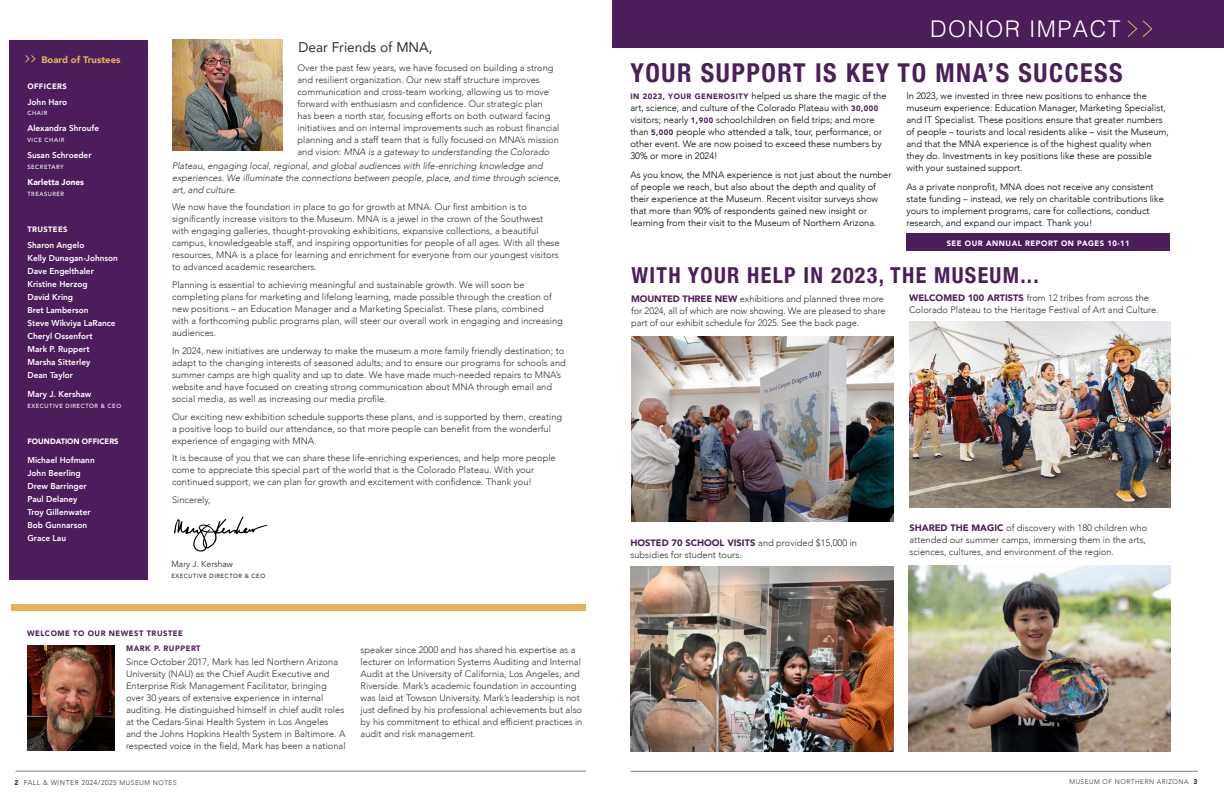
<style>
.page{position:relative;width:1224px;height:795px;background:#fff}
.page>*{position:absolute;margin:0;border:0;box-sizing:border-box;transform-origin:0 0}
.t1{font:700 condensed 26px "Helvetica Neue";letter-spacing:.06em;color:#4b1f59}
.t2{font:300 23px "Helvetica";letter-spacing:.06em;color:#fff}
.t3{font:700 condensed 22px "Helvetica Neue";letter-spacing:.06em;color:#4b1f59}
.t4{font:14px "Avenir";color:#322f2e}
.t5{font:900 9.5px "Avenir";color:#e6b056}
.t6{font:300 9.3px/12px "Avenir";color:#322f2e}
.t7{font:300 9.3px/12px "Avenir";color:#000}
.t8{font:italic 300 9.3px/12px "Avenir";color:#322f2e}
.t9{font:8.7px "Avenir";color:#322f2e}
.t10{font:800 8.5px/13px "Avenir";color:#fff}
.t11{font:900 8.5px "Avenir";color:#fff}
.t12{font:900 7.8px/15.8px "Avenir";letter-spacing:.07em;color:#4b1d5a}
.t13{font:900 7.8px "Avenir";letter-spacing:.07em;color:#fff}
.t14{font:900 7.8px "Avenir";color:#fff}
.t15{font:900 7.8px "Avenir";letter-spacing:.05em;color:#fff}
.t16{font:300 7px "Avenir";letter-spacing:.08em;color:#322f2e}
.t17{font:300 6.7px "Avenir";letter-spacing:.08em;color:#322f2e}
.t18{font:500 6px "Avenir";letter-spacing:.09em;color:#fff}
.t19{font:500 6px "Avenir";letter-spacing:.09em;color:#322f2e}
.s1{font-style:italic}
.s2{font-weight:900}
.s3{font-size:6.7px}
.s4{color:#4b1f58}
.s5{font-weight:900;font-size:7.8px;color:#4b1d5a}
.s6{font-weight:900;color:#4b1f58}
.s7{font-weight:900;font-size:7px}
</style>
<div class="page">
<div style="left:9px;top:40px;width:139px;height:540px;background:#4b1d5a"></div>
<div style="left:11px;top:604px;width:574px;height:6px;background:#e6b056"></div>
<svg style="left:25px;top:55px;width:11px;height:8px"></svg>
<hr style="left:15px;top:771px;width:571px;height:1px;background:#82817f">
<svg style="left:174px;top:516px;width:93px;height:36px"></svg>
<img style="left:172px;top:40px;width:111px;height:110px">
<img style="left:27px;top:645px;width:87px;height:105px">
<div style="left:612px;top:0;width:612px;height:48px;background:#4b1d5a"></div>
<svg style="left:1127px;top:20px;width:26px;height:17px"></svg>
<hr style="left:631px;top:771px;width:567px;height:1px;background:#82817f">
<img style="left:631px;top:336px;width:263px;height:186px">
<img style="left:909px;top:321px;width:261px;height:187px">
<img style="left:908px;top:565px;width:262px;height:186px">
<img style="left:630px;top:566px;width:264px;height:185px">
<div style="left:906px;top:233px;width:264px;height:17px;background:#4b1d5a"></div>
<p class="t5" style="left:41px;top:51px;width:81px">Board of Trustees</p>
<p class="t15" style="left:27px;top:80px;width:41px">OFFICERS</p>
<p class="t10" style="left:27px;top:96px;width:41px">John Haro</p>
<p class="t18" style="left:27px;top:108px;width:21px">CHAIR</p>
<p class="t10" style="left:27px;top:122px;width:73px">Alexandra Shroufe</p>
<p class="t18" style="left:27px;top:135px;width:38px">VICE CHAIR</p>
<p class="t10" style="left:27px;top:149px;width:66px">Susan Schroeder</p>
<p class="t18" style="left:27px;top:162px;width:38px">SECRETARY</p>
<p class="t11" style="left:27px;top:175px;width:58px">Karletta Jones</p>
<p class="t18" style="left:27px;top:189px;width:38px">TREASURER</p>
<p class="t15" style="left:27px;top:223px;width:42px">TRUSTEES</p>
<p class="t10" style="left:27px;top:239px;width:92px">Sharon Angelo<br>Kelly Dunagan-Johnson<br>Dave Engelthaler<br>Kristine Herzog<br>David Kring<br>Bret Lamberson<br>Steve Wikviya LaRance<br>Cheryl Ossenfort<br>Mark P. Ruppert<br>Marsha Sitterley<br>Dean Taylor</p>
<p class="t10" style="left:27px;top:388px;width:65px">Mary J. Kershaw</p>
<p class="t18" style="left:27px;top:401px;width:95px">EXECUTIVE DIRECTOR &amp; CEO</p>
<p class="t14" style="left:27px;top:435px;width:93px">FOUNDATION OFFICERS</p>
<p class="t10" style="left:27px;top:454px;width:69px">Michael Hofmann<br>John Beerling<br>Drew Barringer<br>Paul Delaney<br>Troy Gillenwater<br>Bob Gunnarson<br>Grace Lau</p>
<h3 class="t4" style="left:298px;top:36px;width:136px">Dear Friends of MNA,</h3>
<p class="t6" style="left:297px;top:61px;width:264px">Over the past few years, we have focused on building a strong and resilient organization. Our new staff structure improves communication and cross-team working, allowing us to move forward with enthusiasm and confidence. Our strategic plan<br>has been a north star, focusing efforts on both outward facing initiatives and on internal improvements such as robust financial planning and a staff team that is fully focused on MNA’s mission and vision: <span class="s1">MNA is a gateway to understanding the Colorado</span></p>
<p class="t8" style="left:172px;top:159px;width:390px">Plateau, engaging local, regional, and global audiences with life-enriching knowledge and experiences. We illuminate the connections between people, place, and time through science, art, and culture.</p>
<p class="t6" style="left:172px;top:201px;width:389px">We now have the foundation in place to go for growth at MNA. Our first ambition is to significantly increase visitors to the Museum. MNA is a jewel in the crown of the Southwest with engaging galleries, thought-provoking exhibitions, expansive collections, a beautiful campus, knowledgeable staff, and inspiring opportunities for people of all ages. With all these resources, MNA is a place for learning and enrichment for everyone from our youngest visitors to advanced academic researchers.</p>
<p class="t6" style="left:172px;top:279px;width:392px">Planning is essential to achieving meaningful and sustainable growth. We will soon be completing plans for marketing and lifelong learning, made possible through the creation of new positions – an Education Manager and a Marketing Specialist. These plans, combined with a forthcoming public programs plan, will steer our overall work in engaging and increasing audiences.</p>
<p class="t6" style="left:172px;top:345px;width:395px">In 2024, new initiatives are underway to make the museum a more family friendly destination; to adapt to the changing interests of seasoned adults; and to ensure our programs for schools and summer camps are high quality and up to date. We have made much-needed repairs to MNA’s website and have focused on creating strong communication about MNA through email and social media, as well as increasing our media profile.</p>
<p class="t6" style="left:172px;top:410px;width:392px">Our exciting new exhibition schedule supports these plans, and is supported by them, creating a positive loop to build our attendance, so that more people can benefit from the wonderful experience of engaging with MNA.</p>
<p class="t6" style="left:172px;top:452px;width:385px">It is because of you that we can share these life-enriching experiences, and help more people come to appreciate this special part of the world that is the Colorado Plateau. With your continued support, we can plan for growth and excitement with confidence. Thank you!</p>
<p class="t6" style="left:172px;top:494px;width:40px">Sincerely,</p>
<p class="t9" style="left:171px;top:559px;width:63px">Mary J. Kershaw</p>
<p class="t19" style="left:171px;top:571px;width:95px">EXECUTIVE DIRECTOR &amp; CEO</p>
<p class="t12" style="left:126px;top:625px;width:76px;text-indent:-99px">WELCOME TO OUR NEWEST TRUSTEE<br>MARK P. RUPPERT</p>
<p class="t6" style="left:126px;top:656px;width:221px">Since October 2017, Mark has led Northern Arizona University (NAU) as the Chief Audit Executive and Enterprise Risk Management Facilitator, bringing over 30 years of extensive experience in internal auditing. He distinguished himself in chief audit roles at the Cedars-Sinai Health System in Los Angeles and the Johns Hopkins Health System in Baltimore. A respected voice in the field, Mark has been a national</p>
<p class="t6" style="left:361px;top:644px;width:223px">speaker since 2000 and has shared his expertise as a lecturer on Information Systems Auditing and Internal Audit at the University of California, Los Angeles, and Riverside. Mark’s academic foundation in accounting was laid at Towson University. Mark’s leadership is not just defined by his professional achievements but also by his commitment to ethical and efficient practices in audit and risk management.</p>
<p class="t16" style="left:14px;top:778px;width:164px"><span class="s2">2</span> FALL &amp; WINTER 2024/2025 <span class="s3">MUSEUM NOTES</span></p>
<h2 class="t2" style="left:930px;top:9px;width:192px">DONOR IMPACT</h2>
<h1 class="t1" style="left:630px;top:51px;width:494px"><span class="s4">YO</span>UR SUPPORT IS KEY TO MNA’S SUCCESS</h1>
<p class="t7" style="left:630px;top:90px;width:258px"><span class="s5">IN 2023, YOUR GENEROSITY</span> helped us share the magic of the art, science, and culture of the Colorado Plateau with <span class="s5">30,000 </span>visitors; nearly <span class="s5">1,900</span> schoolchildren on field trips; and more than <span class="s5">5,000</span> people who attended a talk, tour, performance, or other event. We are now poised to exceed these numbers by 30% or more in 2024!</p>
<p class="t7" style="left:630px;top:169px;width:263px">As you know, the MNA experience is not just about the number of people we reach, but also about the depth and quality of their experience at the Museum. Recent visitor surveys show that more than 90% of respondents gained new insight or learning from their visit to the Museum of Northern Arizona.</p>
<p class="t7" style="left:906px;top:90px;width:264px">In 2023, we invested in three new positions to enhance the museum experience: Education Manager, Marketing Specialist, and IT Specialist. These positions ensure that greater numbers of people – tourists and local residents alike – visit the Museum, and that the MNA experience is of the highest quality when they do. Investments in key positions like these are possible with your sustained support.</p>
<p class="t7" style="left:906px;top:181px;width:259px">As a private nonprofit, MNA does not receive any consistent state funding – instead, we rely on charitable contributions like yours to implement programs, care for collections, conduct research, and expand our impact. Thank you!</p>
<p class="t13" style="left:947px;top:236px;width:185px">SEE OUR ANNUAL REPORT ON PAGES 10-11</p>
<h3 class="t3" style="left:631px;top:257px;width:409px">WITH YOUR HELP IN 2023, THE MUSEUM...</h3>
<p class="t6" style="left:631px;top:292px;width:256px"><span class="s6">MOUNTED THREE NEW</span> exhibitions and planned three more for 2024, all of which are now showing. We are pleased to share part of our exhibit schedule for 2025. See the back page.</p>
<p class="t6" style="left:909px;top:292px;width:251px"><span class="s6">WELCOMED 100 ARTISTS</span> from 12 tribes from across the<br>Colorado Plateau to the Heritage Festival of Art and Culture.</p>
<p class="t6" style="left:630px;top:537px;width:228px"><span class="s6">HOSTED 70 SCHOOL VISITS</span> and provided $15,000 in subsidies for student tours.</p>
<p class="t6" style="left:909px;top:522px;width:239px"><span class="s6">SHARED THE MAGIC</span> of discovery with 180 children who attended our summer camps, immersing them in the arts, sciences, cultures, and environment of the region.</p>
<p class="t17" style="left:1069px;top:778px;width:130px">MUSEUM OF NORTHERN ARIZONA <span class="s7">3</span></p>
</div>
